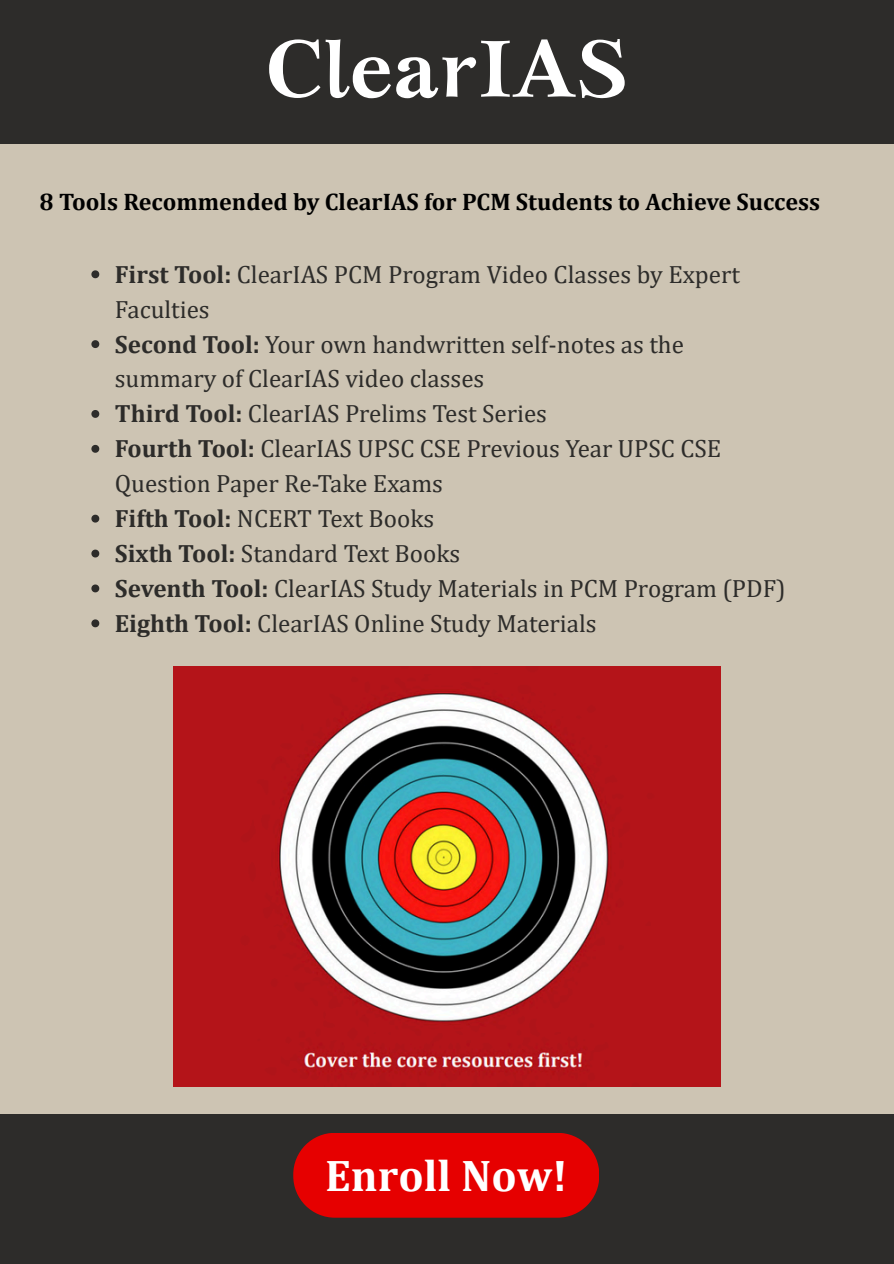
<style>
.page{position:relative;width:894px;height:1264px;background:#fff}
.page>*{position:absolute;margin:0;border:0;box-sizing:border-box;transform-origin:0 0}
.t1{font:700 81.15px "GFS Artemisia";color:#fff}
.t2{font:700 44.55px "Cambria";color:#fff}
.t3{font:25.05px/35px "Cambria";color:#2d2c2a}
.t4{font:700 24px "Cambria";color:#000}
.s1{font-weight:700}
</style>
<div class="page">
<div style="left:0;top:0;width:893px;height:1263px;background:#cdc4b3"></div>
<div style="left:0;top:0;width:893px;height:143px;background:#2d2c2a"></div>
<div style="left:0;top:1114px;width:893px;height:149px;background:#2d2c2a"></div>
<div style="left:293px;top:1133px;width:306px;height:84px;background:#e60000"></div>
<img style="left:174px;top:666px;width:546px;height:420px">
<svg style="left:91px;top:270px;width:8px;height:8px"></svg>
<svg style="left:91px;top:340px;width:8px;height:8px"></svg>
<svg style="left:91px;top:410px;width:8px;height:8px"></svg>
<svg style="left:91px;top:445px;width:8px;height:8px"></svg>
<svg style="left:91px;top:514px;width:8px;height:8px"></svg>
<svg style="left:91px;top:549px;width:8px;height:8px"></svg>
<svg style="left:91px;top:584px;width:8px;height:8px"></svg>
<svg style="left:91px;top:619px;width:8px;height:8px"></svg>
<h1 class="t1" style="left:265px;top:39px;width:364px">ClearIAS</h1>
<p class="t4" style="left:40px;top:187px;width:781px">8 Tools Recommended by ClearIAS for PCM Students to Achieve Success</p>
<h3 class="t3" style="left:115px;top:256px;width:626px"><span class="s1">First Tool:</span> ClearIAS PCM Program Video Classes by Expert<br>Faculties</h3>
<p class="t3" style="left:115px;top:326px;width:570px"><span class="s1">Second Tool:</span> Your own handwritten self-notes as the summary of ClearIAS video classes</p>
<p class="t3" style="left:115px;top:396px;width:433px"><span class="s1">Third Tool:</span> ClearIAS Prelims Test Series</p>
<p class="t3" style="left:115px;top:430px;width:607px"><span class="s1">Fourth Tool:</span> ClearIAS UPSC CSE Previous Year UPSC CSE<br>Question Paper Re-Take Exams</p>
<p class="t3" style="left:115px;top:500px;width:321px"><span class="s1">Fifth Tool:</span> NCERT Text Books</p>
<p class="t3" style="left:115px;top:535px;width:347px"><span class="s1">Sixth Tool:</span> Standard Text Books</p>
<p class="t3" style="left:115px;top:570px;width:672px"><span class="s1">Seventh Tool:</span> ClearIAS Study Materials in PCM Program (PDF)</p>
<p class="t3" style="left:115px;top:605px;width:483px"><span class="s1">Eighth Tool:</span> ClearIAS Online Study Materials</p>
<p class="t2" style="left:325px;top:1148px;width:243px">Enroll Now!</p>
</div>
